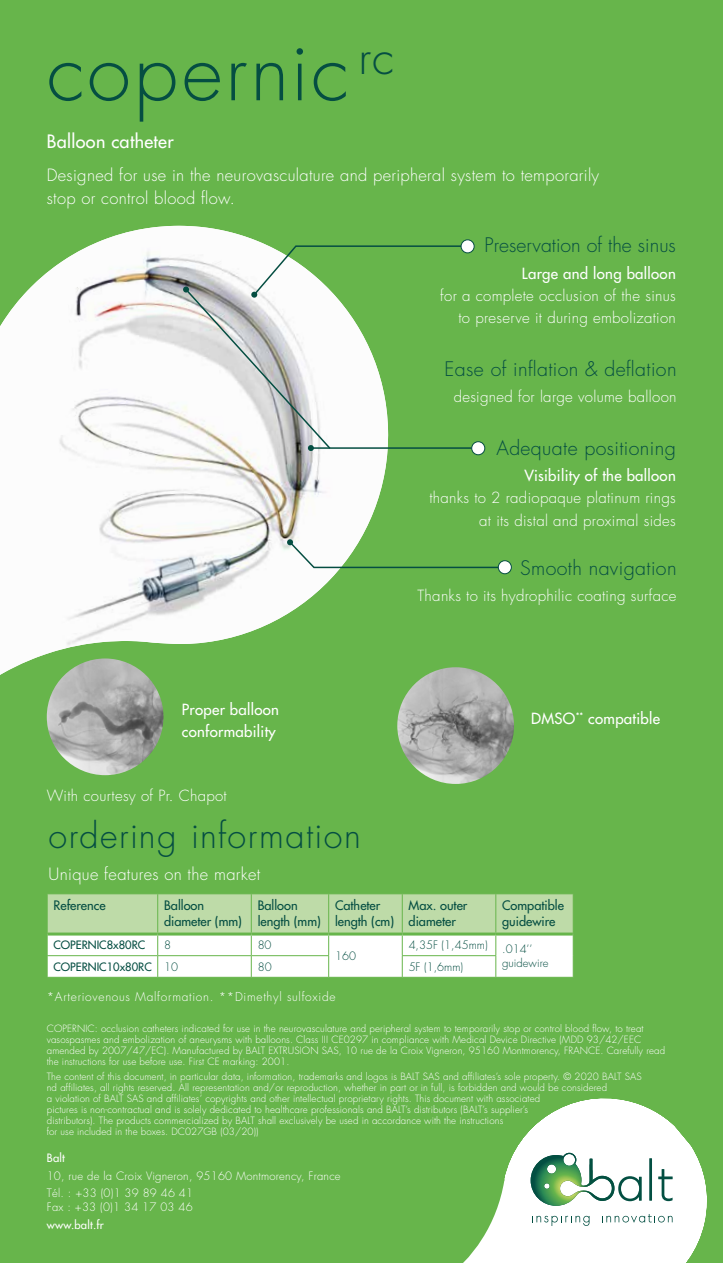
<style>
.page{position:relative;width:723px;height:1263px;background:#fff}
.page>*{position:absolute;margin:0;border:0;box-sizing:border-box;transform-origin:0 0}
.t1{font:300 79.2px "Futura";letter-spacing:.035em;color:#054e42}
.t2{font:300 34.2px "Futura";letter-spacing:.04em;color:#054e42}
.t3{font:300 19.5px "Futura";letter-spacing:.02em;color:#054e42}
.t4{font:300 19.5px "Futura";color:#054e42}
.t5{font:18px "Futura";letter-spacing:.02em;color:#fff}
.t6{font:300 16.5px/22.5px "Futura";letter-spacing:.02em;color:#fff}
.t7{font:300 15px/22.2px "Futura";letter-spacing:.02em;color:#fff;text-align:right}
.t8{font:15px/22.2px "Futura";letter-spacing:.02em;color:#fff}
.t9{font:12.75px/15.3px "Futura";color:#054e42}
.t10{font:300 12px "Futura";letter-spacing:.06em;color:#fff}
.t11{font:300 11.25px/17.7px "Futura";letter-spacing:.02em;color:#fff}
.t12{font:300 11.25px/13.5px "Futura";color:#054e42}
.t13{font:11.25px "Futura";color:#054e42}
.t14{font:11.25px "Futura";letter-spacing:.02em;color:#fff}
.t15{font:300 9.75px/10.9px "Futura";letter-spacing:.01em;color:#fff}
.s1{font-weight:300}
</style>
<div class="page">
<div style="left:0;top:0;width:723px;height:1258px;background:#67b54b"></div>
<img style="left:0;top:226px;width:388px;height:449px">
<div style="left:0;top:931px;width:723px;height:332px;background:#67b54b"></div>
<svg style="left:463px;top:1098px;width:244px;height:165px;fill:#fff"></svg>
<svg style="left:532px;top:1216px;width:57px;height:10px"></svg>
<svg style="left:602px;top:1214px;width:70px;height:9px"></svg>
<hr style="left:649px;top:1158px;width:3px;height:43px;background:#034f42">
<svg style="left:658px;top:1169px;width:15px;height:32px"></svg>
<svg style="left:531px;top:1153px;width:111px;height:53px;background:#aac8bd"></svg>
<img style="left:550px;top:1153px;width:64px;height:53px">
<svg style="left:47px;top:894px;width:527px;height:83px;background:#dbebd0"></svg>
<hr style="left:47px;top:894px;width:1px;height:40px;background:#67b54b">
<hr style="left:157px;top:894px;width:1px;height:38px;background:#67b54b">
<hr style="left:251px;top:894px;width:1px;height:38px;background:#67b54b">
<hr style="left:328px;top:894px;width:1px;height:38px;background:#67b54b">
<hr style="left:402px;top:894px;width:1px;height:38px;background:#67b54b">
<hr style="left:495px;top:894px;width:1px;height:38px;background:#67b54b">
<hr style="left:573px;top:894px;width:1px;height:40px;background:#67b54b">
<hr style="left:48px;top:932px;width:110px;height:3px;background:#67b54b">
<hr style="left:158px;top:932px;width:93px;height:3px;background:#67b54b">
<hr style="left:251px;top:932px;width:78px;height:3px;background:#67b54b">
<hr style="left:329px;top:932px;width:73px;height:3px;background:#67b54b">
<hr style="left:402px;top:932px;width:94px;height:3px;background:#67b54b">
<hr style="left:496px;top:932px;width:77px;height:3px;background:#67b54b">
<img style="left:47px;top:658px;width:116px;height:117px;border-radius:58px">
<img style="left:397px;top:667px;width:117px;height:117px;border-radius:58px">
<div style="left:461px;top:240px;width:13px;height:13px;background:#fff;border-radius:50%"></div>
<div style="left:461px;top:239px;width:14px;height:14px;border:1px solid #054e42;border-radius:50%"></div>
<hr style="left:311px;top:447px;width:166px;height:2px;background:#054e42">
<div style="left:472px;top:442px;width:13px;height:13px;background:#fff;border-radius:50%"></div>
<div style="left:471px;top:441px;width:14px;height:14px;border:1px solid #054e42;border-radius:50%"></div>
<svg style="left:183px;top:245px;width:283px;height:206px"></svg>
<svg style="left:287px;top:539px;width:214px;height:30px"></svg>
<div style="left:498px;top:561px;width:13px;height:13px;background:#fff;border-radius:50%"></div>
<div style="left:498px;top:560px;width:14px;height:14px;border:1px solid #054e42;border-radius:50%"></div>
<h1 class="t1" style="left:47px;top:21px;width:349px">copernic <sup>rc</sup></h1>
<h3 class="t5" style="left:47px;top:130px;width:128px">Balloon catheter</h3>
<h3 class="t6" style="left:47px;top:164px;width:554px">Designed for use in the neurovasculature and peripheral system to temporarily stop or control blood flow.</h3>
<h3 class="t4" style="left:484px;top:233px;width:193px">Preservation of the sinus</h3>
<h3 class="t8" style="left:522px;top:262px;width:155px">Large and long balloon</h3>
<h3 class="t7" style="left:440px;top:284px;width:237px">for a complete occlusion of the sinus to preserve it during embolization</h3>
<h3 class="t3" style="left:445px;top:356px;width:233px">Ease of inflation &amp; deflation</h3>
<h3 class="t7" style="left:454px;top:386px;width:224px">designed for large volume balloon</h3>
<h3 class="t3" style="left:496px;top:435px;width:181px">Adequate positioning</h3>
<h3 class="t8" style="left:524px;top:464px;width:153px">Visibility of the balloon</h3>
<h3 class="t7" style="left:429px;top:487px;width:248px">thanks to 2 radiopaque platinum rings at its distal and proximal sides</h3>
<h3 class="t8" style="left:182px;top:698px;width:99px">Proper balloon conformability</h3>
<h3 class="t7" style="left:47px;top:784px;width:181px">With courtesy of Pr. Chapot</h3>
<h3 class="t3" style="left:520px;top:555px;width:158px">Smooth navigation</h3>
<h3 class="t7" style="left:418px;top:585px;width:260px">Thanks to its hydrophilic coating surface</h3>
<h3 class="t8" style="left:531px;top:707px;width:130px">DMSO<sup>**</sup> compatible</h3>
<h2 class="t2" style="left:49px;top:813px;width:314px">ordering information</h2>
<h3 class="t6" style="left:49px;top:863px;width:213px">Unique features on the market</h3>
<h3 class="t9" style="left:54px;top:898px;width:54px">Reference</h3>
<h3 class="t9" style="left:164px;top:898px;width:79px">Balloon diameter (mm)</h3>
<h3 class="t9" style="left:258px;top:898px;width:65px">Balloon length (mm)</h3>
<h3 class="t9" style="left:335px;top:898px;width:61px">Catheter length (cm)</h3>
<h3 class="t9" style="left:409px;top:898px;width:60px">Max. outer diameter</h3>
<h3 class="t9" style="left:502px;top:898px;width:63px">Compatible guidewire</h3>
<p class="t13" style="left:54px;top:938px;width:93px">COPERNIC8x80RC</p>
<p class="t12" style="left:164px;top:938px;width:8px">8</p>
<p class="t12" style="left:258px;top:938px;width:15px">80</p>
<p class="t12" style="left:335px;top:949px;width:22px">160</p>
<p class="t12" style="left:409px;top:938px;width:81px">4,35F (1,45mm)</p>
<p class="t12" style="left:502px;top:942px;width:48px">.014’’ guidewire</p>
<p class="t13" style="left:54px;top:959px;width:126px">COPERNIC10x80RC <span class="s1">10</span></p>
<p class="t12" style="left:258px;top:960px;width:15px">80</p>
<p class="t12" style="left:409px;top:960px;width:56px">5F (1,6mm)</p>
<p class="t10" style="left:47px;top:989px;width:290px">*Arteriovenous Malformation. **Dimethyl sulfoxide</p>
<p class="t15" style="left:47px;top:1023px;width:620px">COPERNIC: occlusion catheters indicated for use in the neurovasculature and peripheral system to temporarily stop or control blood flow, to treat vasospasmes and embolization of aneurysms with balloons. Class III CE0297 in compliance with Medical Device Directive (MDD 93/42/EEC amended by 2007/47/EC). Manufactured by BALT EXTRUSION SAS, 10 rue de la Croix Vigneron, 95160 Montmorency, FRANCE. Carefully read the instructions for use before use. First CE marking: 2001.</p>
<p class="t15" style="left:47px;top:1071px;width:596px">The content of this document, in particular data, information, trademarks and logos is BALT SAS and affiliates’s sole property. © 2020 BALT SAS nd affiliates, all rights reserved. All representation and/or reproduction, whether in part or in full, is forbidden and would be considered<br>a violation of BALT SAS and affiliates’ copyrights and other intellectual proprietary rights. This document with associated<br>pictures is non-contractual and is solely dedicated to healthcare professionals and BALT’s distributors (BALT’s supplier’s<br>distributors). The products commercialized by BALT shall exclusively be used in accordance with the instructions<br>for use included in the boxes. DC027GB (03/20))</p>
<p class="t14" style="left:47px;top:1150px;width:20px">Balt</p>
<p class="t11" style="left:47px;top:1167px;width:295px">10, rue de la Croix Vigneron, 95160 Montmorency, France<br>Tél. : +33 (0)1 39 89 46 41</p>
<p class="t11" style="left:47px;top:1198px;width:147px">Fax : +33 (0)1 34 17 03 46</p>
<p class="t14" style="left:47px;top:1217px;width:59px">www.balt.fr</p>
</div>
